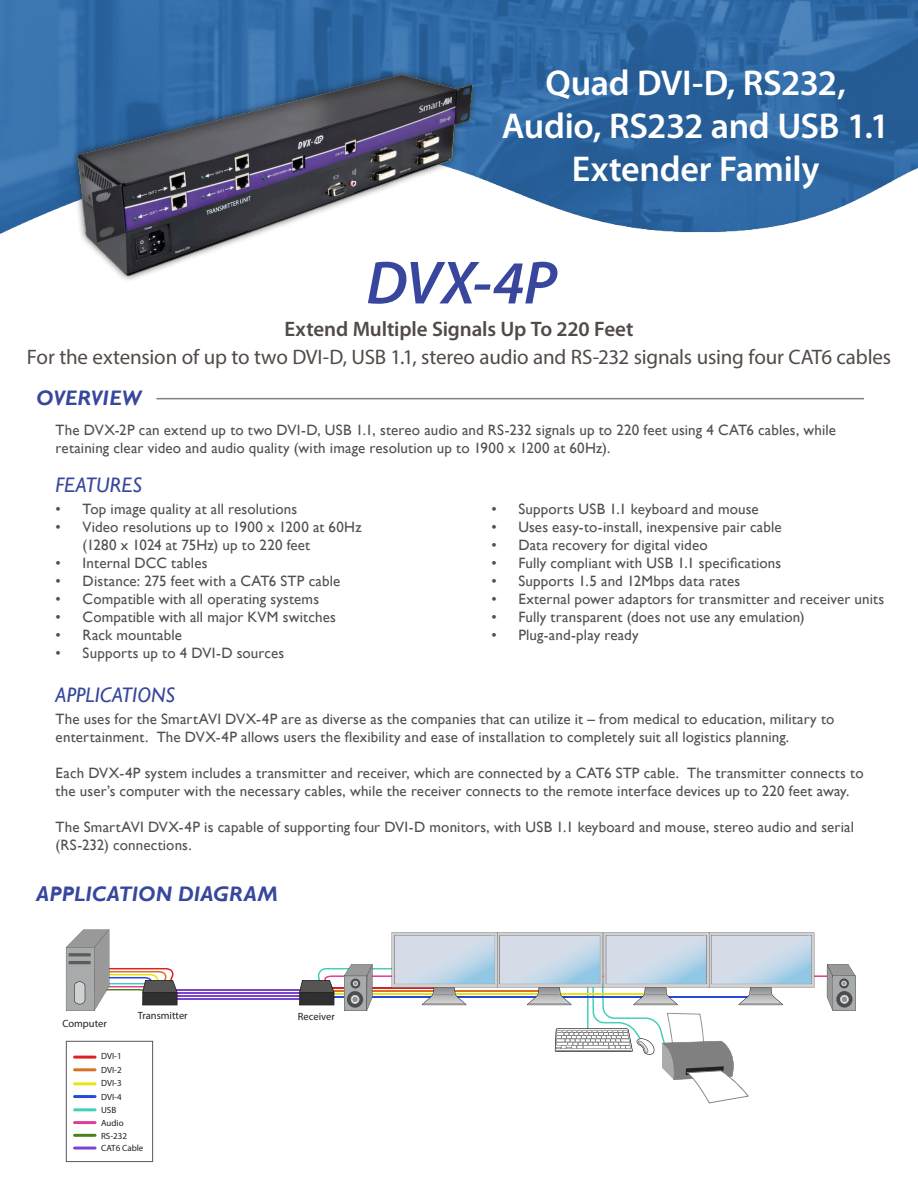
<style>
.page{position:relative;width:918px;height:1188px;background:#fff}
.page>*{position:absolute;margin:0;border:0;box-sizing:border-box;transform-origin:0 0}
.t1{font:italic 600 61.5px "Myriad Pro";color:#38479d}
.t2{font:600 36px/43.2px "Myriad Pro";letter-spacing:-.01em;color:#fff;text-align:center}
.t3{font:21px "Myriad Pro";letter-spacing:-.01em;color:#524a47}
.t4{font:600 21px "Myriad Pro";letter-spacing:-.01em;color:#524a47}
.t5{font:italic 700 21px "Gill Sans";letter-spacing:.005em;color:#38479d}
.t6{font:italic 21px "Gill Sans";color:#38479d}
.t7{font:15px/18px "Gill Sans";letter-spacing:.01em;color:#505050}
.t8{font:10.5px "Myriad Pro";color:#231f20}
.t9{font:9px "Myriad Pro";color:#231f20}
</style>
<div class="page">
<img style="left:0;top:0;width:918px;height:234px">
<hr style="left:156px;top:398px;width:708px;height:1px;background:#808285">
<div style="left:70px;top:68px;width:409px;height:214px;background:#231f20;opacity:.75"></div>
<img style="left:75px;top:65px;width:398px;height:210px">
<hr style="left:75px;top:1056px;width:20px;height:3px;background:#db2121">
<hr style="left:75px;top:1082px;width:20px;height:3px;background:#ebe314">
<hr style="left:75px;top:1068px;width:20px;height:3px;background:#d97024">
<hr style="left:75px;top:1095px;width:20px;height:3px;background:#244ad9">
<hr style="left:75px;top:1108px;width:20px;height:3px;background:#45cfba">
<hr style="left:75px;top:1121px;width:20px;height:3px;background:#e03d94">
<hr style="left:75px;top:1134px;width:20px;height:3px;background:#4d801c">
<hr style="left:75px;top:1147px;width:20px;height:3px;background:#7a45cc">
<div style="left:66px;top:1041px;width:87px;height:121px;border:1px solid #57585a"></div>
<hr style="left:167px;top:989px;width:146px;height:1px;background:#7a45cc">
<hr style="left:167px;top:995px;width:146px;height:1px;background:#7a45cc">
<hr style="left:167px;top:992px;width:146px;height:1px;background:#7a45cc">
<hr style="left:167px;top:998px;width:146px;height:1px;background:#7a45cc">
<svg style="left:66px;top:929px;width:112px;height:82px"></svg>
<svg style="left:299px;top:932px;width:557px;height:171px"></svg>
<img style="left:395px;top:935px;width:100px;height:49px">
<p class="t2" style="left:502px;top:60px;width:389px">Quad DVI-D, RS232,<br>Audio, RS232 and USB 1.1<br>Extender Family</p>
<p class="t1" style="left:366px;top:244px;width:192px">DVX-4P</p>
<p class="t4" style="left:285px;top:316px;width:350px">Extend Multiple Signals Up To 220 Feet</p>
<p class="t3" style="left:27px;top:344px;width:866px">For the extension of up to two DVI-D, USB 1.1, stereo audio and RS-232 signals using four CAT6 cables</p>
<p class="t5" style="left:36px;top:386px;width:107px">OVERVIEW</p>
<p class="t7" style="left:56px;top:421px;width:782px">The DVX-2P can extend up to two DVI-D, USB 1.1, stereo audio and RS-232 signals up to 220 feet using 4 CAT6 cables, while retaining clear video and audio quality (with image resolution up to 1900 x 1200 at 60Hz).</p>
<p class="t6" style="left:56px;top:473px;width:88px">FEATURES</p>
<p class="t7" style="left:56px;top:500px;width:243px">• Top image quality at all resolutions</p>
<p class="t7" style="left:83px;top:518px;width:280px;text-indent:-27px">• Video resolutions up to 1900 x 1200 at 60Hz (1280 x 1024 at 75Hz) up to 220 feet</p>
<p class="t7" style="left:56px;top:554px;width:153px">• Internal DCC tables</p>
<p class="t7" style="left:56px;top:572px;width:286px">• Distance: 275 feet with a CAT6 STP cable</p>
<p class="t7" style="left:56px;top:590px;width:265px">• Compatible with all operating systems</p>
<p class="t7" style="left:56px;top:608px;width:282px">• Compatible with all major KVM switches</p>
<p class="t7" style="left:56px;top:626px;width:128px">• Rack mountable</p>
<p class="t7" style="left:56px;top:644px;width:230px">• Supports up to 4 DVI-D sources</p>
<p class="t6" style="left:56px;top:683px;width:121px">APPLICATIONS</p>
<p class="t7" style="left:491px;top:500px;width:269px">• Supports USB 1.1 keyboard and mouse</p>
<p class="t7" style="left:491px;top:518px;width:292px">• Uses easy-to-install, inexpensive pair cable</p>
<p class="t7" style="left:491px;top:536px;width:218px">• Data recovery for digital video</p>
<p class="t7" style="left:491px;top:554px;width:292px">• Fully compliant with USB 1.1 specifications</p>
<p class="t7" style="left:491px;top:572px;width:250px">• Supports 1.5 and 12Mbps data rates</p>
<p class="t7" style="left:491px;top:590px;width:395px">• External power adaptors for transmitter and receiver units</p>
<p class="t7" style="left:491px;top:608px;width:315px">• Fully transparent (does not use any emulation)</p>
<p class="t7" style="left:491px;top:626px;width:149px">• Plug-and-play ready</p>
<p class="t7" style="left:56px;top:710px;width:780px">The uses for the SmartAVI DVX-4P are as diverse as the companies that can utilize it – from medical to education, military to entertainment. The DVX-4P allows users the flexibility and ease of installation to completely suit all logistics planning.</p>
<p class="t7" style="left:56px;top:764px;width:809px">Each DVX-4P system includes a transmitter and receiver, which are connected by a CAT6 STP cable. The transmitter connects to the user’s computer with the necessary cables, while the receiver connects to the remote interface devices up to 220 feet away.</p>
<p class="t7" style="left:56px;top:818px;width:800px">The SmartAVI DVX-4P is capable of supporting four DVI-D monitors, with USB 1.1 keyboard and mouse, stereo audio and serial (RS-232) connections.</p>
<p class="t5" style="left:36px;top:881px;width:243px">APPLICATION DIAGRAM</p>
<p class="t8" style="left:62px;top:1017px;width:46px">Computer</p>
<p class="t8" style="left:138px;top:1009px;width:51px">Transmitter</p>
<p class="t8" style="left:298px;top:1010px;width:38px">Receiver</p>
<p class="t9" style="left:101px;top:1051px;width:22px">DVI-1</p>
<p class="t9" style="left:101px;top:1077px;width:22px">DVI-3</p>
<p class="t9" style="left:101px;top:1065px;width:22px">DVI-2</p>
<p class="t9" style="left:101px;top:1091px;width:22px">DVI-4</p>
<p class="t9" style="left:101px;top:1105px;width:17px">USB</p>
<p class="t9" style="left:101px;top:1117px;width:24px">Audio</p>
<p class="t9" style="left:101px;top:1130px;width:27px">RS-232</p>
<p class="t9" style="left:101px;top:1143px;width:44px">CAT6 Cable</p>
</div>
